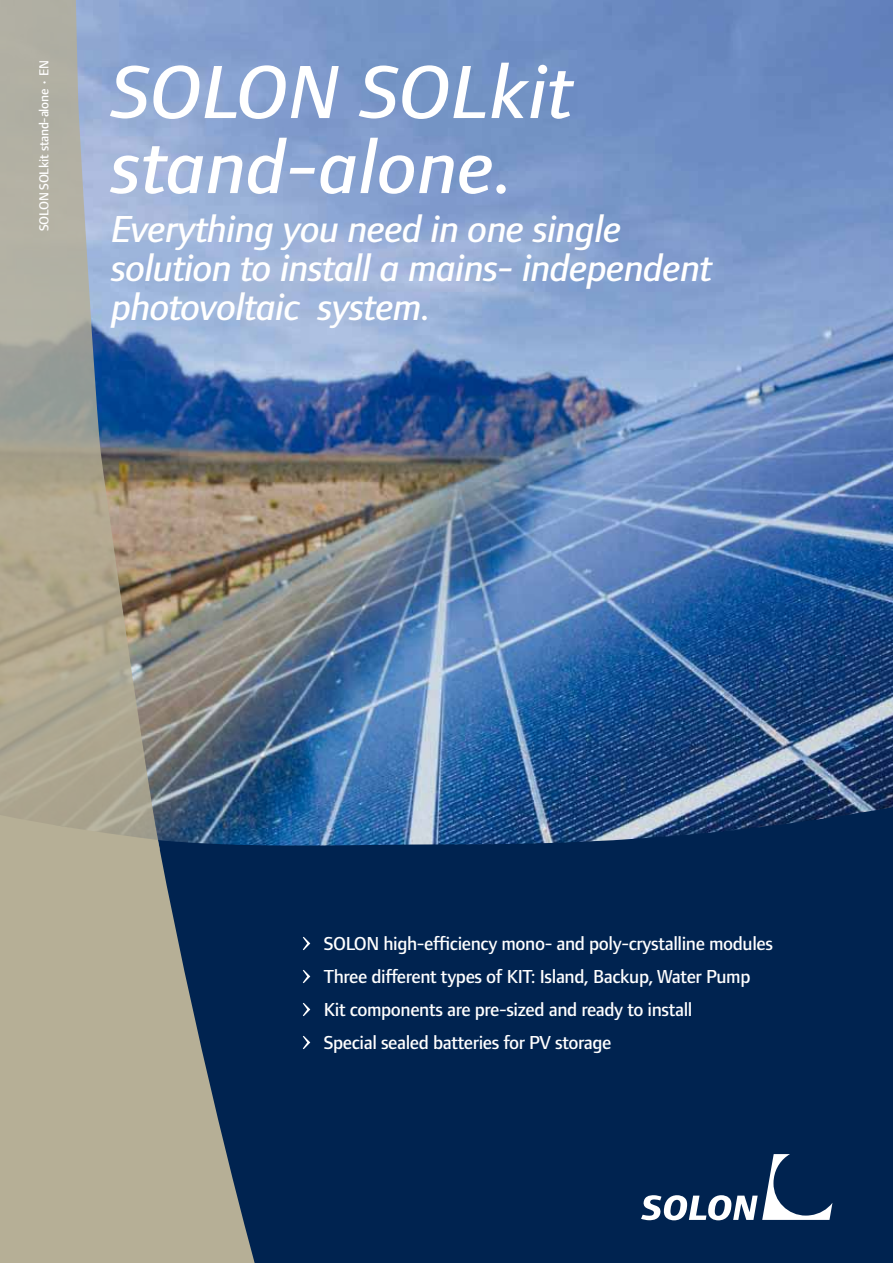
<style>
.page{position:relative;width:893px;height:1263px;background:#fff}
.page>*{position:absolute;margin:0;border:0;box-sizing:border-box;transform-origin:0 0}
.t1{font:78px/75px "Foundry Form Sans OT2 Med Ita";color:#fff}
.t2{font:39px/39px "Foundry Form Sans OT2 Med Ita";letter-spacing:-.02em;color:#fff}
.t3{font:500 19.5px/33px "Foundry Form Sans OT2";letter-spacing:-.02em;color:#fff}
.t4{font:500 13.5px "Foundry Form Sans OT2";letter-spacing:-.02em;color:#fff}
.s1{font-weight:400}
</style>
<div class="page">
<img style="left:160px;top:0;width:733px;height:795px">
<svg style="left:160px;top:795px;width:733px;height:468px;background:#052956"></svg>
<svg style="left:0;top:0;width:160px;height:812px;background:#a2a49f"></svg>
<svg style="left:641px;top:1154px;width:191px;height:66px"></svg>
<svg style="left:0;top:812px;width:258px;height:451px;background:#8e9087"></svg>
<svg style="left:303px;top:937px;width:7px;height:13px"></svg>
<svg style="left:303px;top:970px;width:7px;height:13px"></svg>
<svg style="left:303px;top:1003px;width:7px;height:13px"></svg>
<svg style="left:303px;top:1036px;width:7px;height:13px"></svg>
<p class="t4" style="left:34px;top:231px;width:172px;rotate:-90deg">SOLON SOLkit stand-alone <span class="s1">•</span> EN</p>
<h1 class="t1" style="left:111px;top:50px;width:463px">SOLON SOLkit stand-alone.</h1>
<h2 class="t2" style="left:111px;top:207px;width:602px">Everything you need in one single solution to install a mains- independent photovoltaic system.</h2>
<p class="t3" style="left:324px;top:926px;width:451px">SOLON high-efficiency mono- and poly-crystalline modules Three different types of KIT: Island, Backup, Water Pump Kit components are pre-sized and ready to install<br>Special sealed batteries for PV storage</p>
</div>
